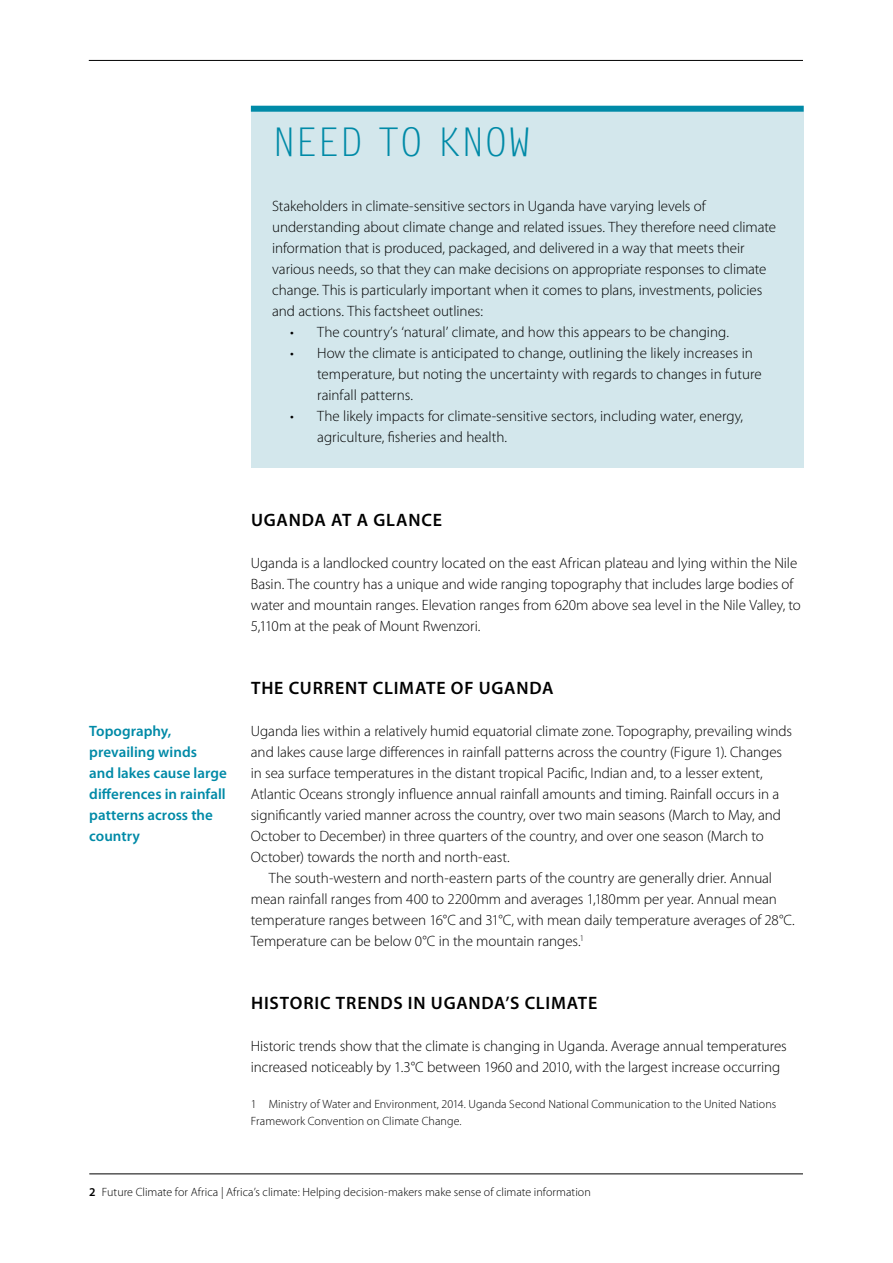
<style>
.page{position:relative;width:893px;height:1263px;background:#fff}
.page>*{position:absolute;margin:0;border:0;box-sizing:border-box;transform-origin:0 0}
.t1{font:39.6px "Letter Gothic Std";letter-spacing:-.025em;color:#008aa7}
.t2{font:600 18px "Myriad Pro";letter-spacing:.045em;color:#000}
.t3{font:300 15px/21px "Myriad Pro";letter-spacing:-.005em;color:#000}
.t4{font:600 15px/21px "Myriad Pro";color:#008aa7}
.t5{font:300 12px/16.5px "Myriad Pro";letter-spacing:.005em;color:#000}
.s1{font-weight:600}
</style>
<div class="page">
<hr style="left:89px;top:1173px;width:714px;height:1px;background:#000">
<hr style="left:89px;top:60px;width:714px;height:1px;background:#000">
<div style="left:251px;top:106px;width:553px;height:361px;background:#d3e7ec"></div>
<div style="left:251px;top:106px;width:553px;height:6px;background:#008aa7"></div>
<h1 class="t1" style="left:272px;top:120px;width:261px">NEED TO KNOW</h1>
<p class="t3" style="left:272px;top:195px;width:505px">Stakeholders in climate-sensitive sectors in Uganda have varying levels of understanding about climate change and related issues. They therefore need climate information that is produced, packaged, and delivered in a way that meets their various needs, so that they can make decisions on appropriate responses to climate change. This is particularly important when it comes to plans, investments, policies and actions. This factsheet outlines:</p>
<p class="t3" style="left:290px;top:321px;width:440px">• The country’s ‘natural’ climate, and how this appears to be changing.</p>
<p class="t3" style="left:317px;top:342px;width:446px;text-indent:-27px">• How the climate is anticipated to change, outlining the likely increases in temperature, but noting the uncertainty with regards to changes in future rainfall patterns.</p>
<p class="t3" style="left:317px;top:405px;width:428px;text-indent:-27px">• The likely impacts for climate-sensitive sectors, including water, energy, agriculture, fisheries and health.</p>
<p class="t4" style="left:89px;top:720px;width:139px">Topography, prevailing winds<br>and lakes cause large differences in rainfall patterns across the country</p>
<p class="t2" style="left:251px;top:508px;width:192px">UGANDA AT A GLANCE</p>
<p class="t3" style="left:251px;top:552px;width:551px">Uganda is a landlocked country located on the east African plateau and lying within the Nile Basin. The country has a unique and wide ranging topography that includes large bodies of water and mountain ranges. Elevation ranges from 620m above sea level in the Nile Valley, to 5,110m at the peak of Mount Rwenzori.</p>
<p class="t2" style="left:251px;top:676px;width:304px">THE CURRENT CLIMATE OF UGANDA</p>
<p class="t3" style="left:251px;top:720px;width:543px">Uganda lies within a relatively humid equatorial climate zone. Topography, prevailing winds and lakes cause large differences in rainfall patterns across the country (Figure 1). Changes in sea surface temperatures in the distant tropical Pacific, Indian and, to a lesser extent, Atlantic Oceans strongly influence annual rainfall amounts and timing. Rainfall occurs in a significantly varied manner across the country, over two main seasons (March to May, and October to December) in three quarters of the country, and over one season (March to October) towards the north and north-east.</p>
<p class="t3" style="left:251px;top:867px;width:545px;text-indent:18px">The south-western and north-eastern parts of the country are generally drier. Annual mean rainfall ranges from 400 to 2200mm and averages 1,180mm per year. Annual mean temperature ranges between 16°C and 31°C, with mean daily temperature averages of 28°C.<br>Temperature can be below 0°C in the mountain ranges.<sup>1</sup></p>
<p class="t2" style="left:251px;top:991px;width:348px">HISTORIC TRENDS IN UGANDA’S CLIMATE</p>
<p class="t3" style="left:251px;top:1035px;width:537px">Historic trends show that the climate is changing in Uganda. Average annual temperatures increased noticeably by 1.3°C between 1960 and 2010, with the largest increase occurring</p>
<p class="t5" style="left:251px;top:1096px;width:527px">1 Ministry of Water and Environment, 2014. Uganda Second National Communication to the United Nations<br>Framework Convention on Climate Change.</p>
<p class="t5" style="left:89px;top:1184px;width:503px"><span class="s1">2</span> Future Climate for Africa | Africa’s climate: Helping decision-makers make sense of climate information</p>
</div>
